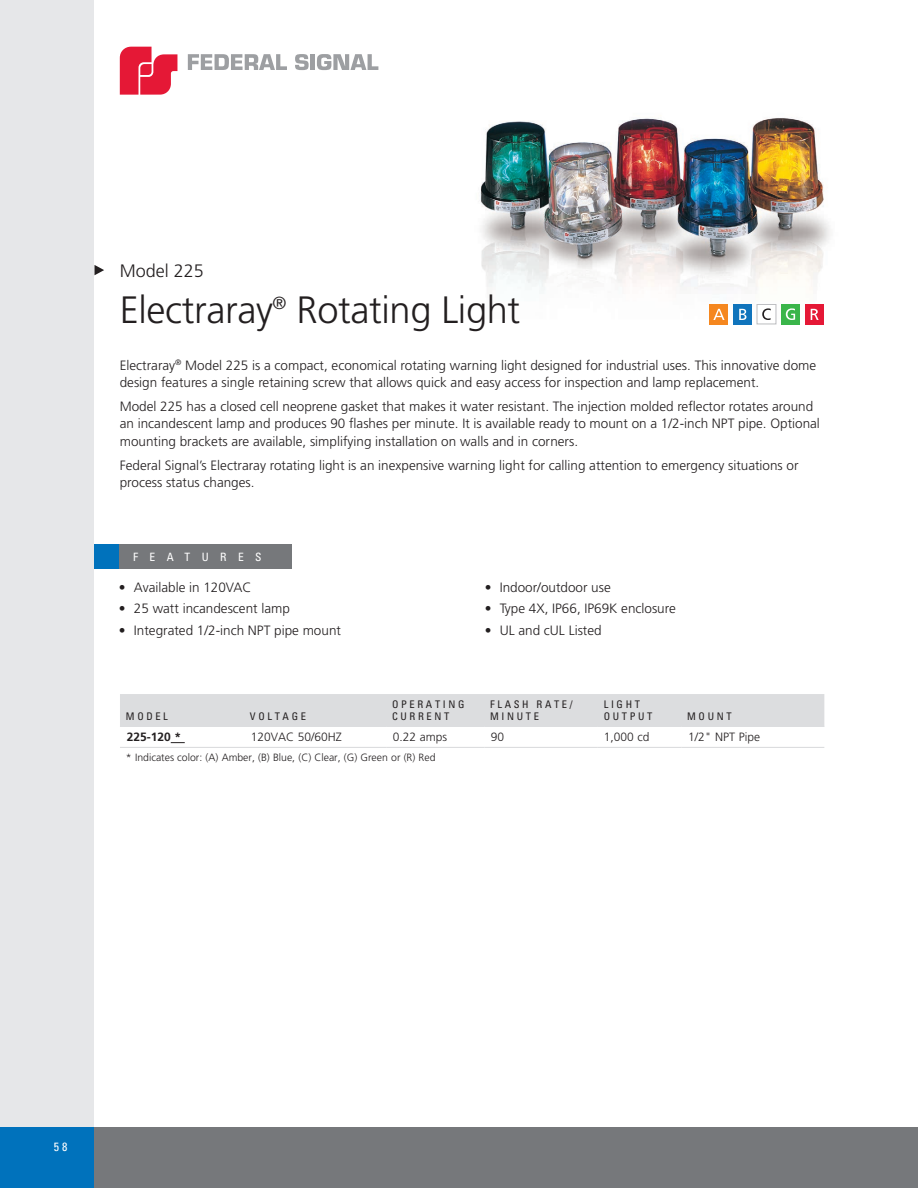
<style>
.page{position:relative;width:918px;height:1188px;background:#fff}
.page>*{position:absolute;margin:0;border:0;box-sizing:border-box;transform-origin:0 0}
.Head{font:300 38.1px "Frutiger";letter-spacing:-.01em;color:#231f20}
.model{font:300 18px "Frutiger";color:#231f20}
.Body_Copy{font:300 13.5px/17.2px "Frutiger";color:#231f20}
.features{font:300 13.5px "Frutiger";color:#231f20}
.t1{font:300 12px "Frutiger";color:#231f20}
.t2{font:700 12px "Frutiger";color:#231f20}
.t3{font:condensed 12px "Univers";color:#fff}
.t4{font:condensed 11.55px "Univers";letter-spacing:1em;color:#fff}
.t5{font:condensed 10.5px/12px "Univers";letter-spacing:.25em;color:#231f20}
.t6{font:300 10.5px "Frutiger";color:#231f20}
</style>
<div class="page">
<div style="left:94px;top:1127px;width:824px;height:61px;background:#76787b"></div>
<div style="left:0;top:0;width:94px;height:1188px;background:#e6e7e9"></div>
<div style="left:0;top:1127px;width:94px;height:61px;background:#0072bc"></div>
<svg style="left:188px;top:54px;width:99px;height:16px"></svg>
<svg style="left:295px;top:54px;width:14px;height:16px"></svg>
<hr style="left:311px;top:54px;width:4px;height:16px;background:#9d9fa2">
<svg style="left:317px;top:54px;width:61px;height:16px"></svg>
<svg style="left:120px;top:47px;width:57px;height:48px"></svg>
<img style="left:480px;top:118px;width:350px;height:207px">
<div style="left:94px;top:544px;width:26px;height:25px;background:#0072bc"></div>
<div style="left:119px;top:544px;width:173px;height:25px;background:#76787b"></div>
<svg style="left:94px;top:265px;width:10px;height:10px"></svg>
<div style="left:120px;top:694px;width:704px;height:32px;background:#dcdddf"></div>
<hr style="left:120px;top:726px;width:124px;height:1px;background:#dcdddf">
<hr style="left:244px;top:726px;width:142px;height:1px;background:#dcdddf">
<hr style="left:386px;top:726px;width:98px;height:1px;background:#dcdddf">
<hr style="left:484px;top:726px;width:114px;height:1px;background:#dcdddf">
<hr style="left:598px;top:726px;width:83px;height:1px;background:#dcdddf">
<hr style="left:681px;top:726px;width:143px;height:1px;background:#dcdddf">
<hr style="left:120px;top:747px;width:124px;height:1px;background:#dcdddf">
<hr style="left:244px;top:747px;width:142px;height:1px;background:#dcdddf">
<hr style="left:386px;top:747px;width:98px;height:1px;background:#dcdddf">
<hr style="left:484px;top:747px;width:114px;height:1px;background:#dcdddf">
<hr style="left:598px;top:747px;width:83px;height:1px;background:#dcdddf">
<hr style="left:681px;top:747px;width:143px;height:1px;background:#dcdddf">
<svg style="left:171px;top:742px;width:14px;height:1px"></svg>
<div style="left:805px;top:304px;width:19px;height:20px;background:#e51836"></div>
<svg style="left:811px;top:309px;width:8px;height:11px"></svg>
<div style="left:733px;top:304px;width:19px;height:20px;background:#1074bc"></div>
<div style="left:709px;top:304px;width:19px;height:20px;background:#f5871f"></div>
<div style="left:781px;top:304px;width:19px;height:20px;background:#3ab54a"></div>
<svg style="left:739px;top:309px;width:7px;height:11px"></svg>
<svg style="left:713px;top:309px;width:12px;height:11px"></svg>
<svg style="left:786px;top:308px;width:9px;height:12px"></svg>
<div style="left:757px;top:304px;width:19px;height:20px;background:#fff"></div>
<div style="left:757px;top:304px;width:19px;height:20px;border:1px solid #bcbdc0"></div>
<svg style="left:762px;top:308px;width:9px;height:12px"></svg>
<p class="model" style="left:120px;top:260px;width:86px">Model 225</p>
<p class="Head" style="left:120px;top:288px;width:402px">Electraray<sup>®</sup> Rotating Light</p>
<p class="Body_Copy" style="left:120px;top:357px;width:698px">Electraray<sup>®</sup> Model 225 is a compact, economical rotating warning light designed for industrial uses. This innovative dome design features a single retaining screw that allows quick and easy access for inspection and lamp replacement.</p>
<p class="Body_Copy" style="left:120px;top:398px;width:702px">Model 225 has a closed cell neoprene gasket that makes it water resistant. The injection molded reflector rotates around an incandescent lamp and produces 90 flashes per minute. It is available ready to mount on a 1/2-inch NPT pipe. Optional mounting brackets are available, simplifying installation on walls and in corners.</p>
<p class="Body_Copy" style="left:120px;top:457px;width:680px">Federal Signal’s Electraray rotating light is an inexpensive warning light for calling attention to emergency situations or process status changes.</p>
<p class="t4" style="left:133px;top:549px;width:130px">FEATURES</p>
<p class="features" style="left:119px;top:579px;width:134px">• Available in 120VAC</p>
<p class="features" style="left:119px;top:601px;width:173px">• 25 watt incandescent lamp</p>
<p class="features" style="left:119px;top:623px;width:224px">• Integrated 1/2-inch NPT pipe mount</p>
<p class="t5" style="left:126px;top:711px;width:43px">MODEL</p>
<p class="t5" style="left:250px;top:711px;width:57px">VOLTAGE</p>
<p class="features" style="left:485px;top:579px;width:128px">• Indoor/outdoor use</p>
<p class="features" style="left:485px;top:601px;width:193px">• Type 4X, IP66, IP69K enclosure</p>
<p class="features" style="left:485px;top:623px;width:119px">• UL and cUL Listed</p>
<p class="t5" style="left:392px;top:699px;width:74px">OPERATING</p>
<p class="t5" style="left:392px;top:711px;width:59px">CURRENT</p>
<p class="t5" style="left:490px;top:699px;width:84px">FLASH RATE/</p>
<p class="t5" style="left:490px;top:711px;width:50px">MINUTE</p>
<p class="t5" style="left:604px;top:699px;width:50px">LIGHT<br>OUTPUT</p>
<p class="t5" style="left:687px;top:711px;width:46px">MOUNT</p>
<p class="t2" style="left:127px;top:730px;width:56px">225-120 *</p>
<p class="t1" style="left:251px;top:731px;width:93px">120VAC 50/60HZ</p>
<p class="t1" style="left:393px;top:731px;width:56px">0.22 amps</p>
<p class="t1" style="left:491px;top:731px;width:15px">90</p>
<p class="t1" style="left:604px;top:731px;width:47px">1,000 cd</p>
<p class="t1" style="left:688px;top:731px;width:74px">1/2" NPT Pipe</p>
<p class="t6" style="left:126px;top:752px;width:311px">* Indicates color: (A) Amber, (B) Blue, (C) Clear, (G) Green or (R) Red</p>
<p class="t3" style="left:54px;top:1139px;width:15px">58</p>
</div>
